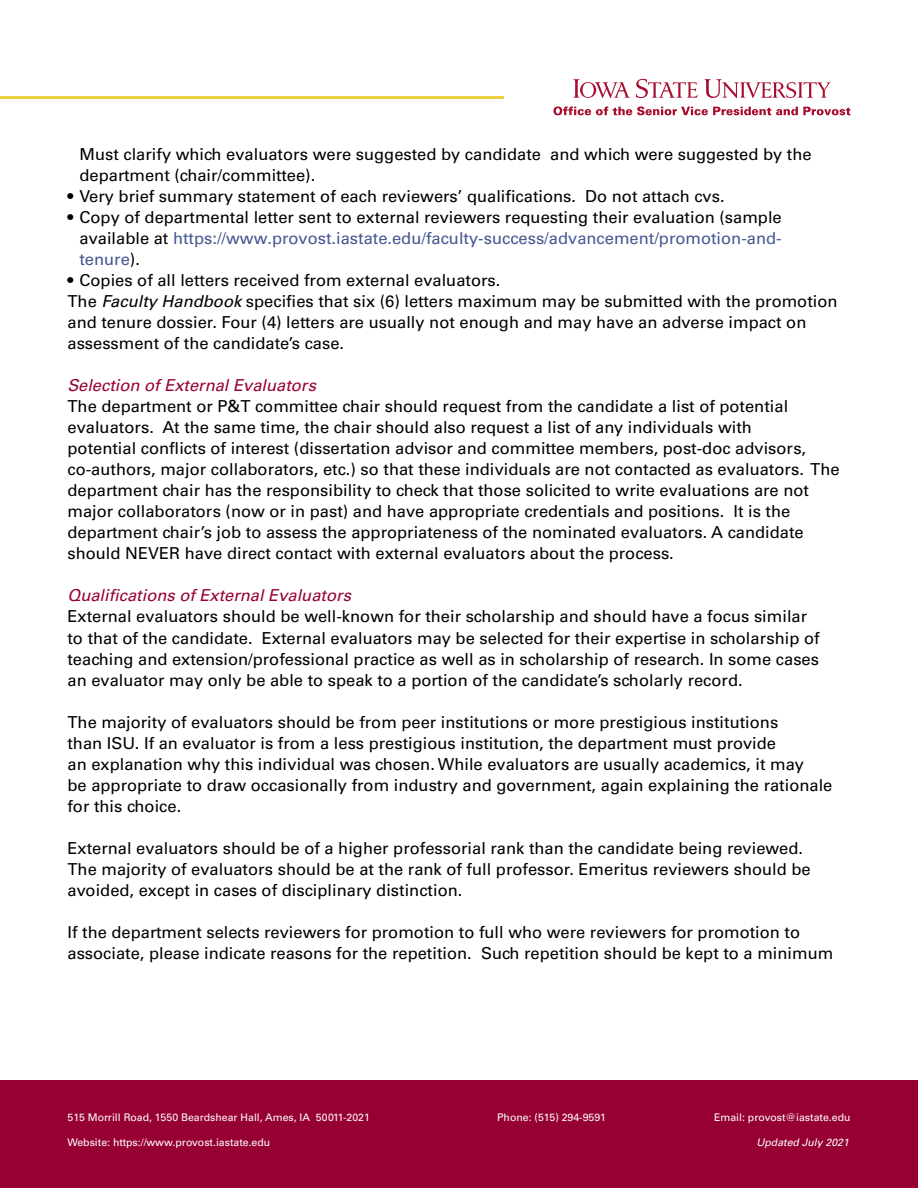
<style>
.page{position:relative;width:918px;height:1188px;background:#fff}
.page>*{position:absolute;margin:0;border:0;box-sizing:border-box;transform-origin:0 0}
.t1{font:16.5px/21px "Univers LT Std";color:#000}
.t2{font:italic 16.5px "Univers LT Std";color:#970035}
.t3{font:10.5px "Univers LT Std";color:#fff}
.t4{font:italic 10.5px "Univers LT Std";color:#fff}
.s1{color:#465792}
.s2{font-style:italic}
</style>
<div class="page">
<hr style="left:0;top:96px;width:503px;height:3px;background:#ecd041">
<div style="left:0;top:1080px;width:918px;height:108px;background:#970035"></div>
<svg style="left:553px;top:106px;width:297px;height:9px"></svg>
<svg style="left:573px;top:79px;width:257px;height:19px"></svg>
<p class="t1" style="left:80px;top:144px;width:734px">Must clarify which evaluators were suggested by candidate and which were suggested by the department (chair/committee).</p>
<p class="t1" style="left:68px;top:186px;width:659px">• Very brief summary statement of each reviewers’ qualifications. Do not attach cvs.</p>
<p class="t1" style="left:79px;top:207px;width:704px;text-align:justify;text-indent:-12px">• Copy of departmental letter sent to external reviewers requesting their evaluation (sample available at <span class="s1">https://www.provost.iastate.edu/faculty-success/advancement/promotion-and&shy;tenure</span>).</p>
<p class="t1" style="left:68px;top:269px;width:772px">• Copies of all letters received from external evaluators.<br>The <span class="s2">Faculty Handbook</span> specifies that six (6) letters maximum may be submitted with the promotion and tenure dossier. Four (4) letters are usually not enough and may have an adverse impact on assessment of the candidate’s case.</p>
<p class="t2" style="left:68px;top:376px;width:250px">Selection of External Evaluators</p>
<p class="t1" style="left:68px;top:396px;width:774px">The department or P&amp;T committee chair should request from the candidate a list of potential evaluators. At the same time, the chair should also request a list of any individuals with<br>potential conflicts of interest (dissertation advisor and committee members, post-doc advisors, co-authors, major collaborators, etc.) so that these individuals are not contacted as evaluators. The department chair has the responsibility to check that those solicited to write evaluations are not major collaborators (now or in past) and have appropriate credentials and positions. It is the department chair’s job to assess the appropriateness of the nominated evaluators. A candidate should NEVER have direct contact with external evaluators about the process.</p>
<p class="t2" style="left:68px;top:586px;width:285px">Qualifications of External Evaluators</p>
<p class="t1" style="left:68px;top:606px;width:754px">External evaluators should be well-known for their scholarship and should have a focus similar to that of the candidate. External evaluators may be selected for their expertise in scholarship of teaching and extension/professional practice as well as in scholarship of research. In some cases an evaluator may only be able to speak to a portion of the candidate’s scholarly record.</p>
<p class="t1" style="left:68px;top:711px;width:766px">The majority of evaluators should be from peer institutions or more prestigious institutions<br>than ISU. If an evaluator is from a less prestigious institution, the department must provide<br>an explanation why this individual was chosen. While evaluators are usually academics, it may<br>be appropriate to draw occasionally from industry and government, again explaining the rationale for this choice.</p>
<p class="t1" style="left:68px;top:837px;width:745px">External evaluators should be of a higher professorial rank than the candidate being reviewed.<br>The majority of evaluators should be at the rank of full professor. Emeritus reviewers should be avoided, except in cases of disciplinary distinction.</p>
<p class="t1" style="left:68px;top:921px;width:767px">If the department selects reviewers for promotion to full who were reviewers for promotion to associate, please indicate reasons for the repetition. Such repetition should be kept to a minimum</p>
<p class="t3" style="left:68px;top:1111px;width:304px">515 Morrill Road, 1550 Beardshear Hall, Ames, IA 50011-2021</p>
<p class="t3" style="left:497px;top:1111px;width:110px">Phone: (515) 294-9591</p>
<p class="t3" style="left:714px;top:1111px;width:138px">Email: provost@iastate.edu</p>
<p class="t3" style="left:68px;top:1136px;width:204px">Website: https://www.provost.iastate.edu</p>
<p class="t4" style="left:756px;top:1136px;width:94px">Updated July 2021</p>
</div>
